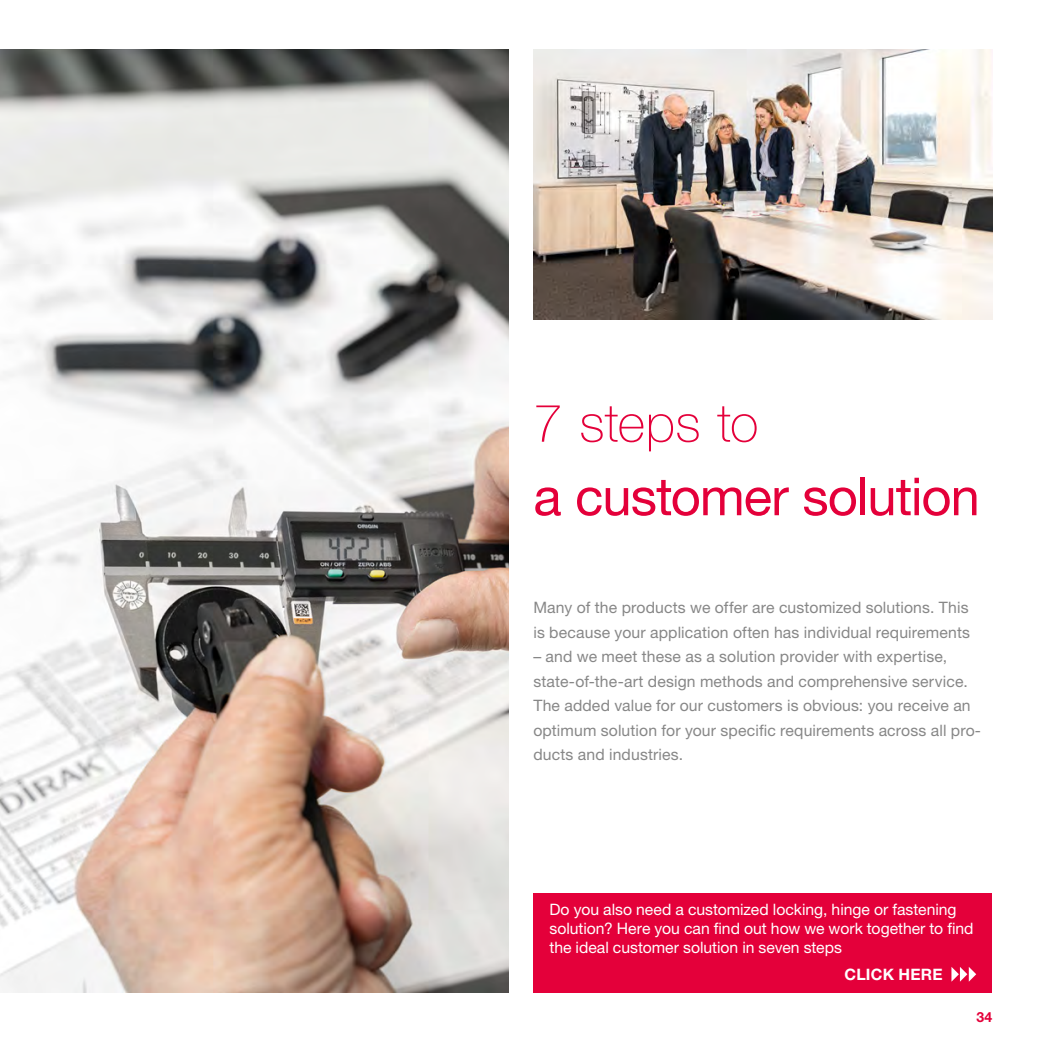
<style>
.page{position:relative;width:1042px;height:1042px;background:#fff}
.page>*{position:absolute;margin:0;border:0;box-sizing:border-box;transform-origin:0 0}
.Head_DE_klein{font:52.5px/73.5px "Helvetica Neue LT Pro";letter-spacing:-.02em;color:#e4003a}
.Head_DE_klein-2{font:15.75px/24.5px "Helvetica Neue LT Pro";letter-spacing:.01em;color:#878787}
.Head_DE_klein-3{font:15.75px/18.9px "Helvetica Neue LT Pro";color:#fff}
.Head_DE_klein-4{font:700 15.75px "Helvetica Neue LT Pro";letter-spacing:.015em;color:#fff}
.t1{font:700 14px "Helvetica Neue LT Pro";color:#e4003a}
.s1{font-family:"Helvetica Neue";font-weight:100}
</style>
<div class="page">
<div style="left:533px;top:893px;width:459px;height:99px;background:#e4003a"></div>
<img style="left:0;top:50px;width:508px;height:942px">
<img style="left:533px;top:50px;width:459px;height:269px">
<svg style="left:951px;top:967px;width:25px;height:14px"></svg>
<p class="Head_DE_klein" style="left:533px;top:385px;width:448px"><span class="s1">7 steps to<br></span>a customer solution</p>
<p class="Head_DE_klein-2" style="left:533px;top:595px;width:438px">Many of the products we offer are customized solutions. This is because your application often has individual requirements</p>
<p class="Head_DE_klein-2" style="left:533px;top:644px;width:449px">– and we meet these as a solution provider with expertise, state-of-the-art design methods and comprehensive service.<br>The added value for our customers is obvious: you receive an optimum solution for your specific requirements across all pro&shy;ducts and industries.</p>
<p class="Head_DE_klein-3" style="left:549px;top:899px;width:425px">Do you also need a customized locking, hinge or fastening solution? Here you can find out how we work together to find the ideal customer solution in seven steps</p>
<p class="Head_DE_klein-4" style="left:844px;top:964px;width:100px">CLICK HERE</p>
<p class="t1" style="left:976px;top:1008px;width:17px">34</p>
</div>
